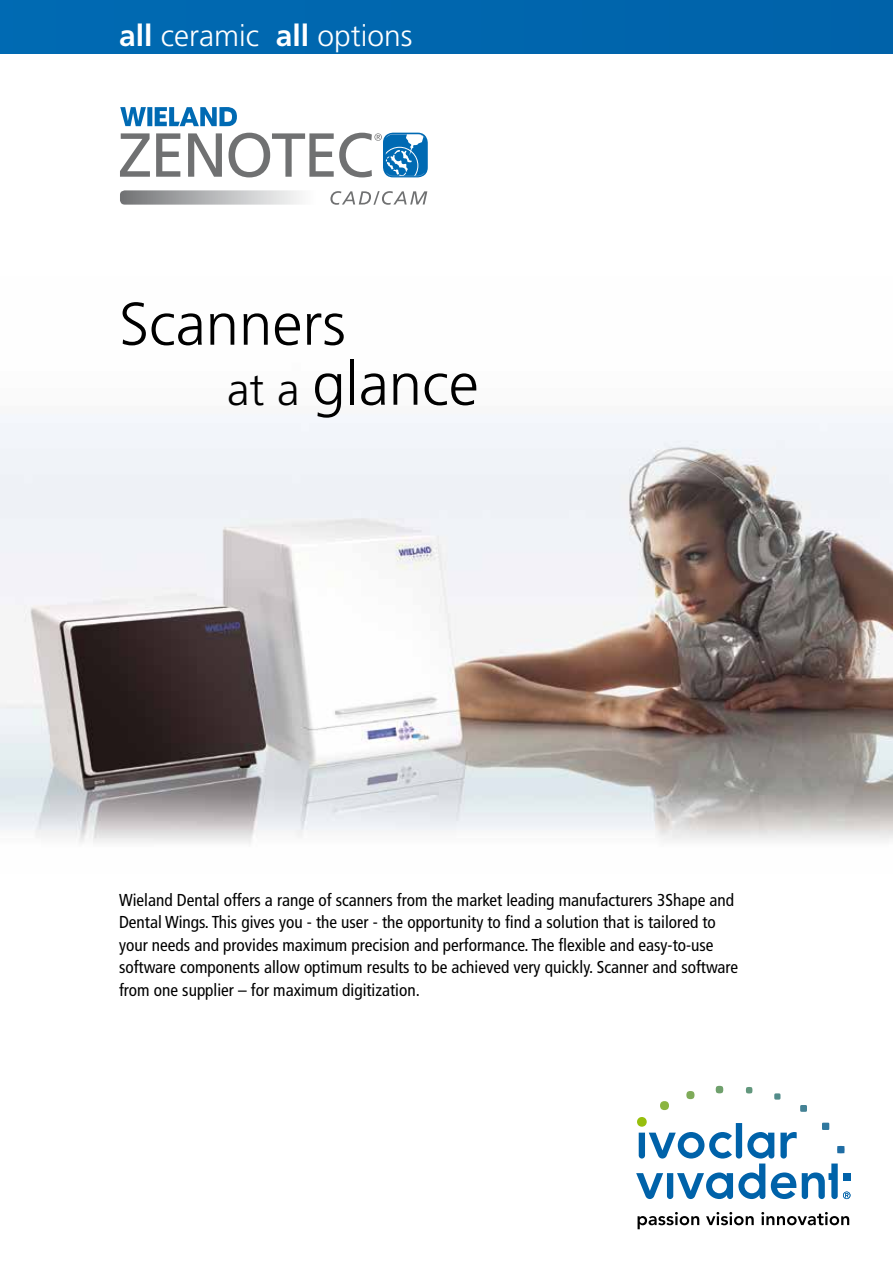
<style>
.page{position:relative;width:893px;height:1263px;background:#fff}
.page>*{position:absolute;margin:0;border:0;box-sizing:border-box;transform-origin:0 0}
.t1{font:300 60px/60px "Frutiger";color:#000}
.t2{font:300 30px "Frutiger";color:#fff}
.t3{font:condensed 17.25px/22.5px "Frutiger";color:#000}
.s1{font-weight:700}
.s2{font-size:45px}
</style>
<div class="page">
<img style="left:0;top:414px;width:893px;height:430px">
<svg style="left:636px;top:1086px;width:214px;height:113px"></svg>
<svg style="left:638px;top:1212px;width:61px;height:17px"></svg>
<svg style="left:706px;top:1212px;width:48px;height:13px"></svg>
<svg style="left:761px;top:1212px;width:88px;height:13px"></svg>
<div style="left:0;top:0;width:893px;height:54px;background:#0066ae"></div>
<div style="left:383px;top:133px;width:45px;height:44px;background:#006ab3;border-radius:10px"></div>
<svg style="left:330px;top:191px;width:97px;height:14px"></svg>
<svg style="left:120px;top:190px;width:180px;height:15px"></svg>
<svg style="left:120px;top:133px;width:305px;height:44px"></svg>
<div style="left:147px;top:107px;width:5px;height:19px;background:#006ab3"></div>
<svg style="left:120px;top:107px;width:26px;height:19px"></svg>
<svg style="left:155px;top:107px;width:82px;height:19px"></svg>
<h2 class="t2" style="left:119px;top:19px;width:295px"><span class="s1">all</span> ceramic <span class="s1">all</span> options</h2>
<h1 class="t1" style="left:227px;top:295px;width:253px;text-indent:-108px">Scanners<br><span class="s2">at a</span> glance</h1>
<p class="t3" style="left:119px;top:889px;width:621px">Wieland Dental offers a range of scanners from the market leading manufacturers 3Shape and Dental Wings. This gives you - the user - the opportunity to find a solution that is tailored to your needs and provides maximum precision and performance. The flexible and easy-to-use software components allow optimum results to be achieved very quickly. Scanner and software from one supplier – for maximum digitization.</p>
</div>
